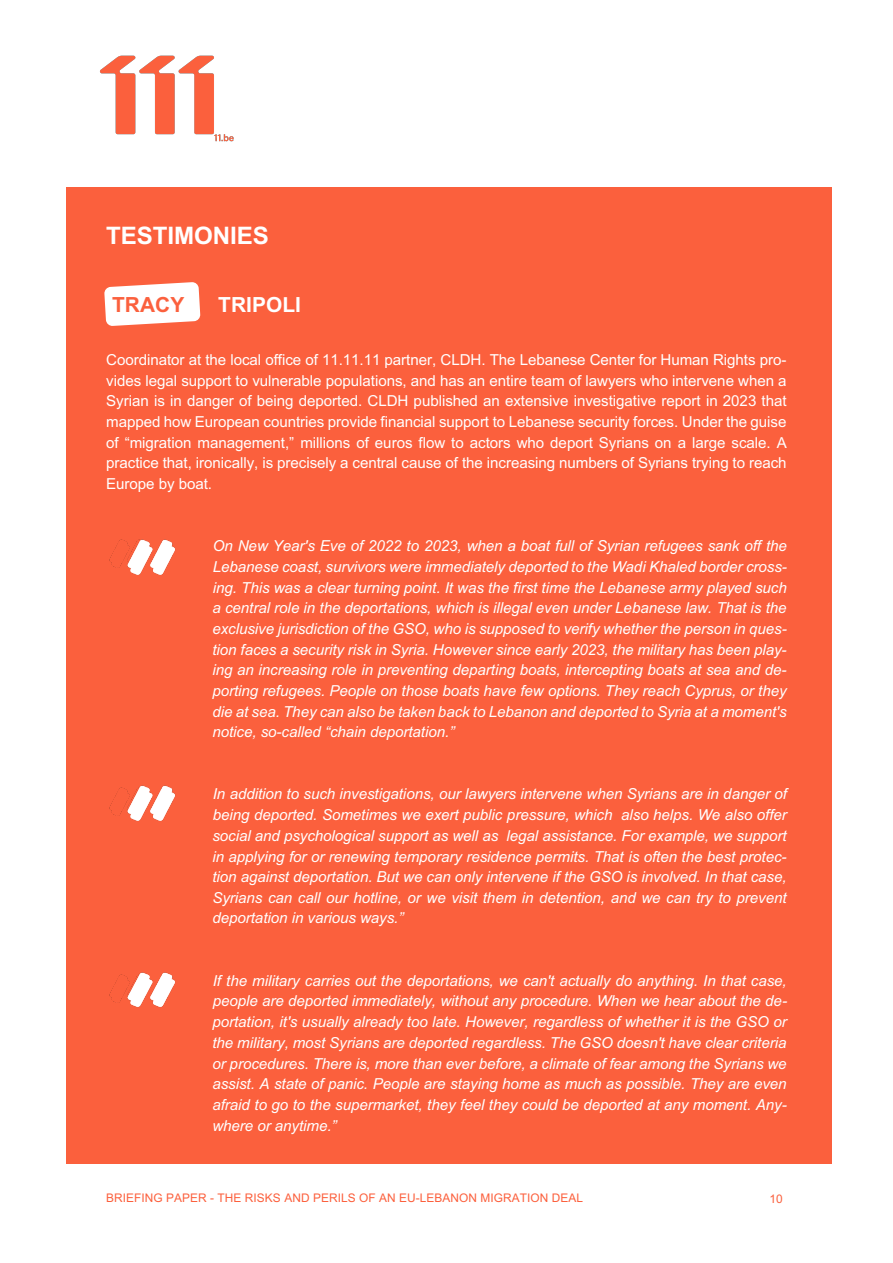
<style>
.page{position:relative;width:893px;height:1263px;background:#fff}
.page>*{position:absolute;margin:0;border:0;box-sizing:border-box;transform-origin:0 0}
.t1{font:700 24.15px "Arial";letter-spacing:-.005em;color:#fff}
.t2{font:700 20.85px "Arial";letter-spacing:.005em;color:#fff}
.t3{font:700 20.85px "Arial";letter-spacing:.005em;color:#fb603d}
.t4{font:italic 15.15px/20.7px "Arial";letter-spacing:-.005em;color:#fff;text-align:justify}
.t5{font:15.15px/20.7px "Arial";letter-spacing:-.005em;color:#fff;text-align:justify}
.t6{font:11.85px "Arial";letter-spacing:.005em;color:#fc603d}
.t7{font:11.85px "Arial";color:#fb603d}
</style>
<div class="page">
<img style="left:100px;top:55px;width:134px;height:87px">
<div style="left:66px;top:187px;width:766px;height:976px;background:#fb603d"></div>
<svg style="left:104px;top:282px;width:96px;height:44px"></svg>
<img style="left:109px;top:539px;width:15px;height:29px">
<img style="left:109px;top:787px;width:13px;height:29px">
<img style="left:109px;top:974px;width:13px;height:29px">
<img style="left:124px;top:539px;width:52px;height:36px">
<img style="left:123px;top:785px;width:53px;height:36px">
<img style="left:123px;top:972px;width:53px;height:35px">
<h1 class="t1" style="left:106px;top:222px;width:164px">TESTIMONIES</h1>
<h2 class="t3" style="left:112px;top:293px;width:74px">TRACY</h2>
<h2 class="t2" style="left:218px;top:293px;width:84px">TRIPOLI</h2>
<p class="t5" style="left:106px;top:349px;width:682px">Coordinator at the local office of 11.11.11 partner, CLDH. The Lebanese Center for Human Rights pro&shy;vides legal support to vulnerable populations, and has an entire team of lawyers who intervene when a Syrian is in danger of being deported. CLDH published an extensive investigative report in 2023 that mapped how European countries provide financial support to Lebanese security forces. Under the guise of “migration management,” millions of euros flow to actors who deport Syrians on a large scale. A practice that, ironically, is precisely a central cause of the increasing numbers of Syrians trying to reach Europe by boat.</p>
<p class="t4" style="left:212px;top:536px;width:576px">On New Year's Eve of 2022 to 2023, when a boat full of Syrian refugees sank off the Lebanese coast, survivors were immediately deported to the Wadi Khaled border cross&shy;ing. This was a clear turning point. It was the first time the Lebanese army played such a central role in the deportations, which is illegal even under Lebanese law. That is the exclusive jurisdiction of the GSO, who is supposed to verify whether the person in ques&shy;tion faces a security risk in Syria. However since early 2023, the military has been play&shy;ing an increasing role in preventing departing boats, intercepting boats at sea and de&shy;porting refugees. People on those boats have few options. They reach Cyprus, or they die at sea. They can also be taken back to Lebanon and deported to Syria at a moment's notice, so-called “chain deportation.”</p>
<p class="t4" style="left:212px;top:784px;width:576px">In addition to such investigations, our lawyers intervene when Syrians are in danger of being deported. Sometimes we exert public pressure, which also helps. We also offer social and psychological support as well as legal assistance. For example, we support in applying for or renewing temporary residence permits. That is often the best protec&shy;tion against deportation. But we can only intervene if the GSO is involved. In that case, Syrians can call our hotline, or we visit them in detention, and we can try to prevent deportation in various ways.”</p>
<p class="t4" style="left:212px;top:970px;width:576px">If the military carries out the deportations, we can't actually do anything. In that case, people are deported immediately, without any procedure. When we hear about the de&shy;portation, it's usually already too late. However, regardless of whether it is the GSO or the military, most Syrians are deported regardless. The GSO doesn't have clear criteria or procedures. There is, more than ever before, a climate of fear among the Syrians we assist. A state of panic. People are staying home as much as possible. They are even afraid to go to the supermarket, they feel they could be deported at any moment. Any&shy;where or anytime.”</p>
<p class="t6" style="left:106px;top:1191px;width:478px">BRIEFING PAPER - THE RISKS AND PERILS OF AN EU-LEBANON MIGRATION DEAL</p>
<p class="t7" style="left:769px;top:1192px;width:15px">10</p>
</div>
